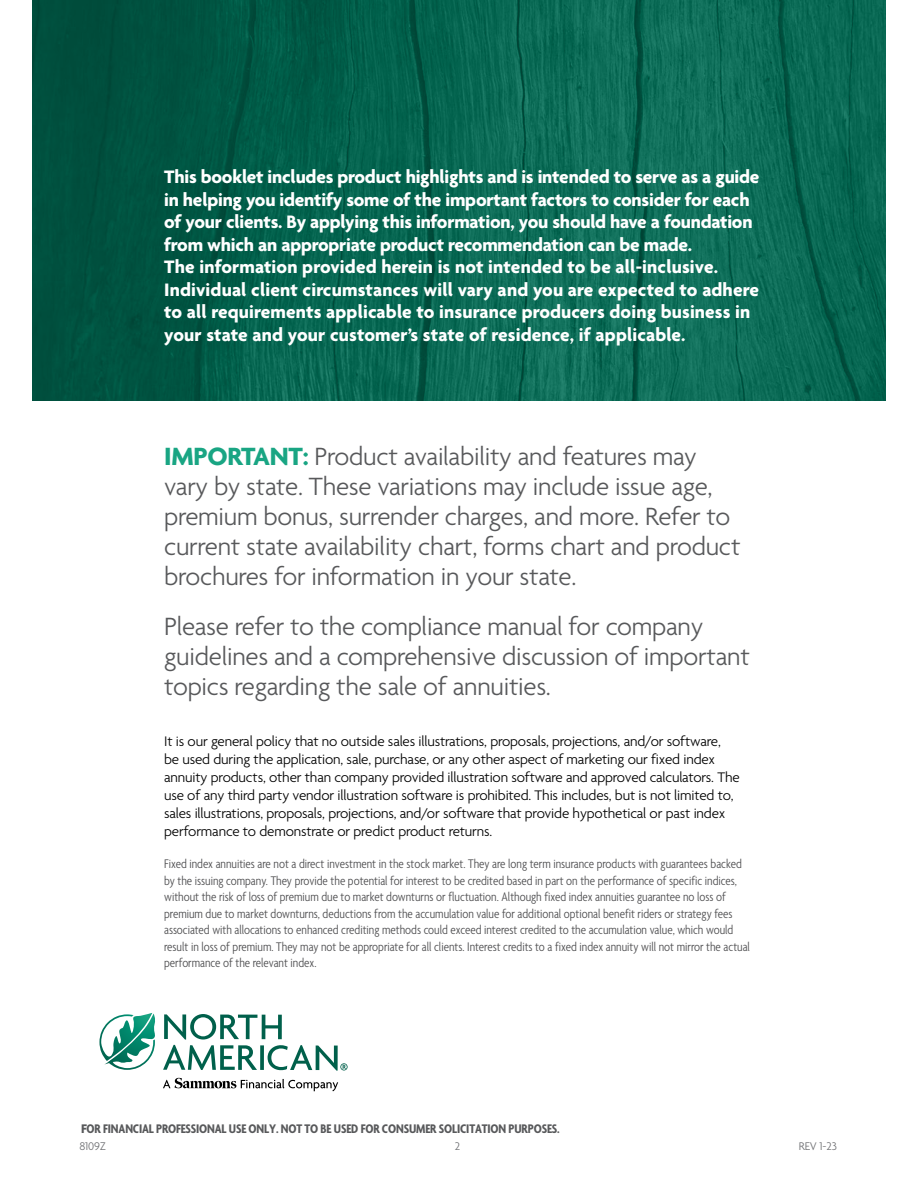
<style>
.page{position:relative;width:918px;height:1188px;background:#fff}
.page>*{position:absolute;margin:0;border:0;box-sizing:border-box;transform-origin:0 0}
.t1{font:300 27px/30px "Agenda";letter-spacing:-.01em;color:#58595b}
.t2{font:700 19.5px/22.5px "Agenda";letter-spacing:-.01em;color:#fff}
.t3{font:300 15px/18px "Agenda";letter-spacing:-.01em;color:#000}
.t4{font:300 condensed 13.5px/16.5px "Agenda";color:#4d4d4f}
.t5{font:700 condensed 13.5px "Agenda";letter-spacing:-.01em;color:#58595b}
.t6{font:300 12px "Agenda";letter-spacing:-.01em;color:#6d6e71}
.s1{font-weight:700;color:#19a583}
.s2{font-stretch:normal}
</style>
<div class="page">
<svg style="left:32px;top:0;width:854px;height:401px;background:#07634f"></svg>
<svg style="left:99px;top:1013px;width:56px;height:57px"></svg>
<svg style="left:163px;top:1078px;width:175px;height:13px"></svg>
<svg style="left:163px;top:1014px;width:185px;height:57px"></svg>
<p class="t2" style="left:164px;top:167px;width:597px">This booklet includes product highlights and is intended to serve as a guide in helping you identify some of the important factors to consider for each of your clients. By applying this information, you should have a foundation from which an appropriate product recommendation can be made.<br>The information provided herein is not intended to be all-inclusive.<br>Individual client circumstances will vary and you are expected to adhere to all requirements applicable to insurance producers doing business in your state and your customer’s state of residence, if applicable.</p>
<p class="t1" style="left:164px;top:443px;width:578px"><span class="s1">IMPORTANT:</span> Product availability and features may vary by state. These variations may include issue age, premium bonus, surrender charges, and more. Refer to current state availability chart, forms chart and product brochures for information in your state.</p>
<h1 class="t1" style="left:164px;top:613px;width:587px">Please refer to the compliance manual for company guidelines and a comprehensive discussion of important topics regarding the sale of annuities.</h1>
<p class="t3" style="left:164px;top:733px;width:577px">It is our general policy that no outside sales illustrations, proposals, projections, and/or software,<br>be used during the application, sale, purchase, or any other aspect of marketing our fixed index annuity products, other than company provided illustration software and approved calculators. The use of any third party vendor illustration software is prohibited. This includes, but is not limited to, sales illustrations, proposals, projections, and/or software that provide hypothetical or past index performance to demonstrate or predict product returns.</p>
<p class="t4" style="left:164px;top:857px;width:587px">Fixed index annuities are not a direct investment in the stock market. They are long term insurance products with guarantees backed by the issuing company. They provide the potential for interest to be credited based in part on the performance of specific indices, without the risk of loss of premium due to market downturns or fluctuation. Although fixed index annuities guarantee no loss of premium due to market downturns, deductions from the accumulation value for additional optional benefit riders or strategy fees associated with allocations to enhanced crediting methods could exceed interest credited to the accumulation value, which would result in loss of premium. They may not be appropriate for all clients. Interest credits to a fixed index annuity will not mirror the actual performance of the relevant index.</p>
<p class="t5" style="left:81px;top:1122px;width:480px"><span class="s2">F</span>OR FINANCIAL PROFESSIONAL USE ONLY. NOT TO BE USED FOR CONSUMER SOLICITATION PURPOSES.</p>
<p class="t6" style="left:79px;top:1140px;width:28px">8109Z</p>
<p class="t6" style="left:455px;top:1140px;width:7px">2</p>
<p class="t6" style="left:799px;top:1140px;width:40px">REV 1-23</p>
</div>
